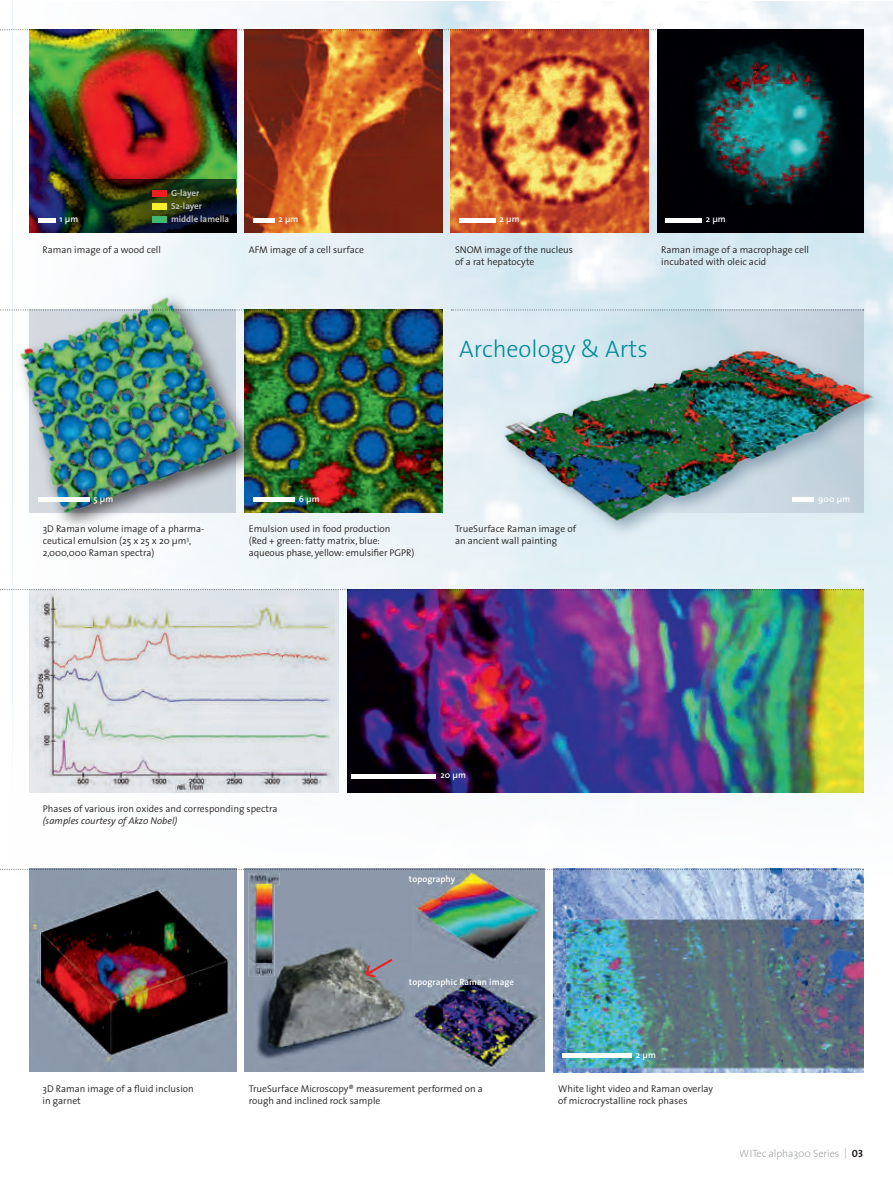
<style>
.page{position:relative;width:893px;height:1191px;background:#fff}
.page>*{position:absolute;margin:0;border:0;box-sizing:border-box;transform-origin:0 0}
.t1{font:300 24px "The Sans";color:#008b98}
.t2{font:200 10.5px "The Sans";letter-spacing:-.01em;color:#939598}
.t3{font:300 9.75px/12px "The Sans";color:#231f20}
.t4{font:italic 300 9.75px "The Sans";color:#231f20}
.t5{font:600 9px "The Sans";letter-spacing:.01em;color:#fff}
.t6{font:700 9px/12.8px "The Sans";color:#bcbdc0}
.s1{font-family:"The Sans Extra Light Caps";font-weight:400}
.s2{font-family:"The Sans Bold Caps";font-weight:400;color:#231f20}
</style>
<div class="page">
<img style="left:459px;top:1px;width:433px;height:292px">
<div style="left:13px;top:1px;width:446px;height:879px;background:linear-gradient(to right,#fefdfc,#e0eef4)"></div>
<svg style="left:0;top:512px;width:892px;height:356px"></svg>
<div style="left:244px;top:868px;width:301px;height:203px;background:#8c98aa"></div>
<img style="left:30px;top:30px;width:206px;height:150px">
<img style="left:244px;top:30px;width:198px;height:203px">
<img style="left:451px;top:30px;width:197px;height:203px">
<img style="left:657px;top:30px;width:206px;height:203px">
<img style="left:554px;top:977px;width:309px;height:95px">
<img style="left:261px;top:310px;width:181px;height:202px">
<img style="left:30px;top:180px;width:206px;height:53px">
<img style="left:30px;top:977px;width:206px;height:94px">
<img style="left:256px;top:977px;width:149px;height:82px">
<img style="left:411px;top:977px;width:134px;height:92px">
<hr style="left:459px;top:218px;width:36px;height:4px;background:#fff">
<hr style="left:665px;top:218px;width:37px;height:4px;background:#fff">
<div style="left:562px;top:1053px;width:70px;height:5px;background:#fff"></div>
<hr style="left:253px;top:218px;width:21px;height:4px;background:#fff">
<div style="left:152px;top:190px;width:15px;height:7px;background:#ee1d23"></div>
<div style="left:152px;top:203px;width:15px;height:6px;background:#f8ef2c"></div>
<div style="left:152px;top:216px;width:15px;height:6px;background:#40b872"></div>
<hr style="left:38px;top:218px;width:17px;height:4px;background:#fff">
<div style="left:253px;top:497px;width:42px;height:5px;background:#fff"></div>
<img style="left:348px;top:590px;width:515px;height:202px">
<hr style="left:352px;top:774px;width:84px;height:4px;background:#fff">
<img style="left:30px;top:590px;width:305px;height:202px">
<div style="left:498px;top:343px;width:393px;height:196px;background:#e0eff5"></div>
<img style="left:442px;top:293px;width:450px;height:242px">
<div style="left:793px;top:497px;width:21px;height:5px;background:#fff"></div>
<div style="left:14px;top:290px;width:247px;height:242px;background:#231f20;opacity:.75"></div>
<img style="left:0;top:251px;width:244px;height:310px">
<div style="left:38px;top:497px;width:51px;height:5px;background:#fff"></div>
<svg style="left:451px;top:309px;width:413px;height:1px"></svg>
<svg style="left:0;top:29px;width:864px;height:1px"></svg>
<svg style="left:0;top:309px;width:443px;height:1px"></svg>
<img style="left:0;top:868px;width:864px;height:109px">
<svg style="left:0;top:589px;width:864px;height:1px"></svg>
<p class="t5" style="left:60px;top:212px;width:20px">1 µm</p>
<p class="t6" style="left:171px;top:186px;width:60px">G-layer<br>S2-layer middle lamella</p>
<p class="t5" style="left:278px;top:212px;width:21px">2 µm</p>
<p class="t5" style="left:500px;top:212px;width:21px">2 µm</p>
<p class="t5" style="left:706px;top:212px;width:21px">2 µm</p>
<p class="t3" style="left:43px;top:243px;width:120px">Raman image of a wood cell</p>
<p class="t3" style="left:455px;top:243px;width:120px">SNOM image of the nucleus of a rat hepatocyte</p>
<p class="t3" style="left:661px;top:243px;width:149px">Raman image of a macrophage cell incubated with oleic acid</p>
<p class="t3" style="left:249px;top:243px;width:117px">AFM image of a cell surface</p>
<h1 class="t1" style="left:459px;top:329px;width:190px">Archeology &amp; Arts</h1>
<p class="t5" style="left:94px;top:491px;width:21px">5 µm</p>
<p class="t3" style="left:43px;top:523px;width:163px">3D Raman volume image of a pharma&shy;ceutical emulsion (25 x 25 x 20 µm<sup>3</sup>,<br>2,000,000 Raman spectra)</p>
<p class="t5" style="left:299px;top:491px;width:22px">6 µm</p>
<p class="t3" style="left:249px;top:523px;width:167px">Emulsion used in food production<br>(Red + green: fatty matrix, blue: aqueous phase, yellow: emulsifier PGPR)</p>
<p class="t3" style="left:455px;top:523px;width:123px">TrueSurface Raman image of an ancient wall painting</p>
<p class="t5" style="left:818px;top:491px;width:34px">900 µm</p>
<p class="t3" style="left:43px;top:802px;width:236px">Phases of various iron oxides and corresponding spectra</p>
<p class="t4" style="left:43px;top:812px;width:136px">(samples courtesy of Akzo Nobel)</p>
<p class="t5" style="left:440px;top:768px;width:27px">20 µm</p>
<p class="t5" style="left:409px;top:871px;width:48px">topography</p>
<p class="t5" style="left:409px;top:974px;width:107px">topographic Raman image</p>
<p class="t3" style="left:43px;top:1082px;width:153px">3D Raman image of a fluid inclusion in garnet</p>
<p class="t3" style="left:249px;top:1082px;width:236px">TrueSurface Microscopy® measurement performed on a rough and inclined rock sample</p>
<p class="t5" style="left:636px;top:1047px;width:21px">2 µm</p>
<p class="t3" style="left:558px;top:1082px;width:156px">White light video and Raman overlay of microcrystalline rock phases</p>
<p class="t2" style="left:740px;top:1145px;width:125px">WITec alpha300 Series <span class="s1">|</span> <span class="s2">03</span></p>
</div>
